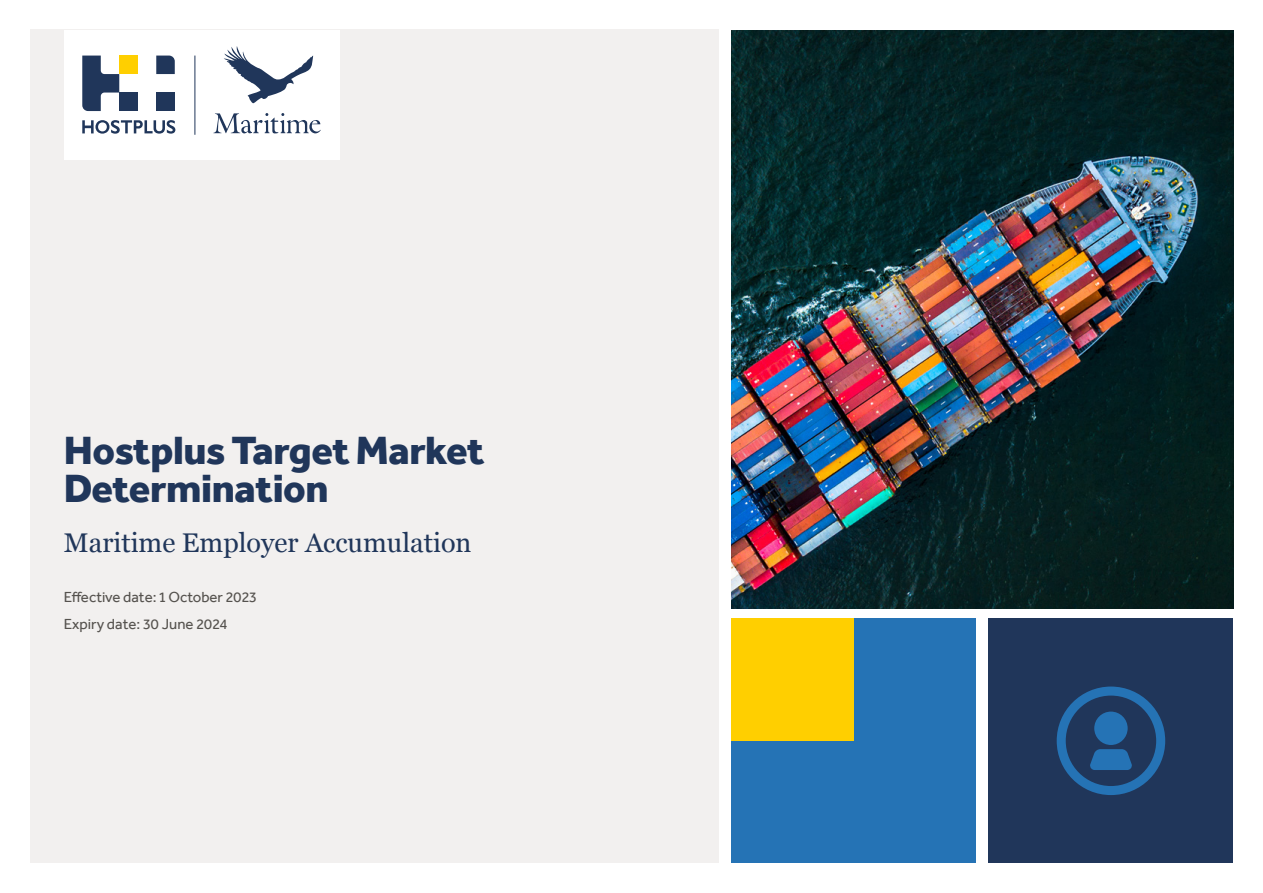
<style>
.page{position:relative;width:1263px;height:893px;background:#fff}
.page>*{position:absolute;margin:0;border:0;box-sizing:border-box;transform-origin:0 0}
.t1{font:800 40.5px/38.2px "Effra";letter-spacing:-.01em;color:#20365a}
.t2{font:27px "Georgia";color:#20365a}
.t3{font:15px/27.9px "Effra";color:#55524e}
</style>
<div class="page">
<div style="left:30px;top:30px;width:689px;height:833px;background:#f2f0ef"></div>
<div style="left:731px;top:619px;width:245px;height:244px;background:#2573b5"></div>
<div style="left:989px;top:619px;width:244px;height:244px;background:#20365a"></div>
<svg style="left:1057px;top:686px;width:108px;height:109px"></svg>
<div style="left:1094px;top:712px;width:34px;height:33px;background:#2573b5;border-radius:50%"></div>
<div style="left:731px;top:619px;width:123px;height:122px;background:#ffcf00"></div>
<div style="left:64px;top:30px;width:275px;height:129px;background:#fff"></div>
<svg style="left:156px;top:56px;width:19px;height:18px"></svg>
<div style="left:156px;top:93px;width:19px;height:18px;background:#20365a"></div>
<div style="left:119px;top:56px;width:19px;height:18px;background:#ffcf00"></div>
<svg style="left:82px;top:56px;width:37px;height:55px"></svg>
<div style="left:119px;top:93px;width:19px;height:18px;background:#20365a"></div>
<svg style="left:82px;top:120px;width:93px;height:14px"></svg>
<svg style="left:213px;top:113px;width:108px;height:20px"></svg>
<svg style="left:224px;top:46px;width:89px;height:58px"></svg>
<hr style="left:195px;top:56px;width:1px;height:79px;background:#20365a">
<img style="left:731px;top:30px;width:502px;height:578px">
<h1 class="t1" style="left:64px;top:430px;width:423px">Hostplus Target Market<br>Determination</h1>
<h2 class="t2" style="left:64px;top:523px;width:409px">Maritime Employer Accumulation</h2>
<p class="t3" style="left:64px;top:582px;width:195px">Effective date: 1 October 2023<br>Expiry date: 30 June 2024</p>
</div>
